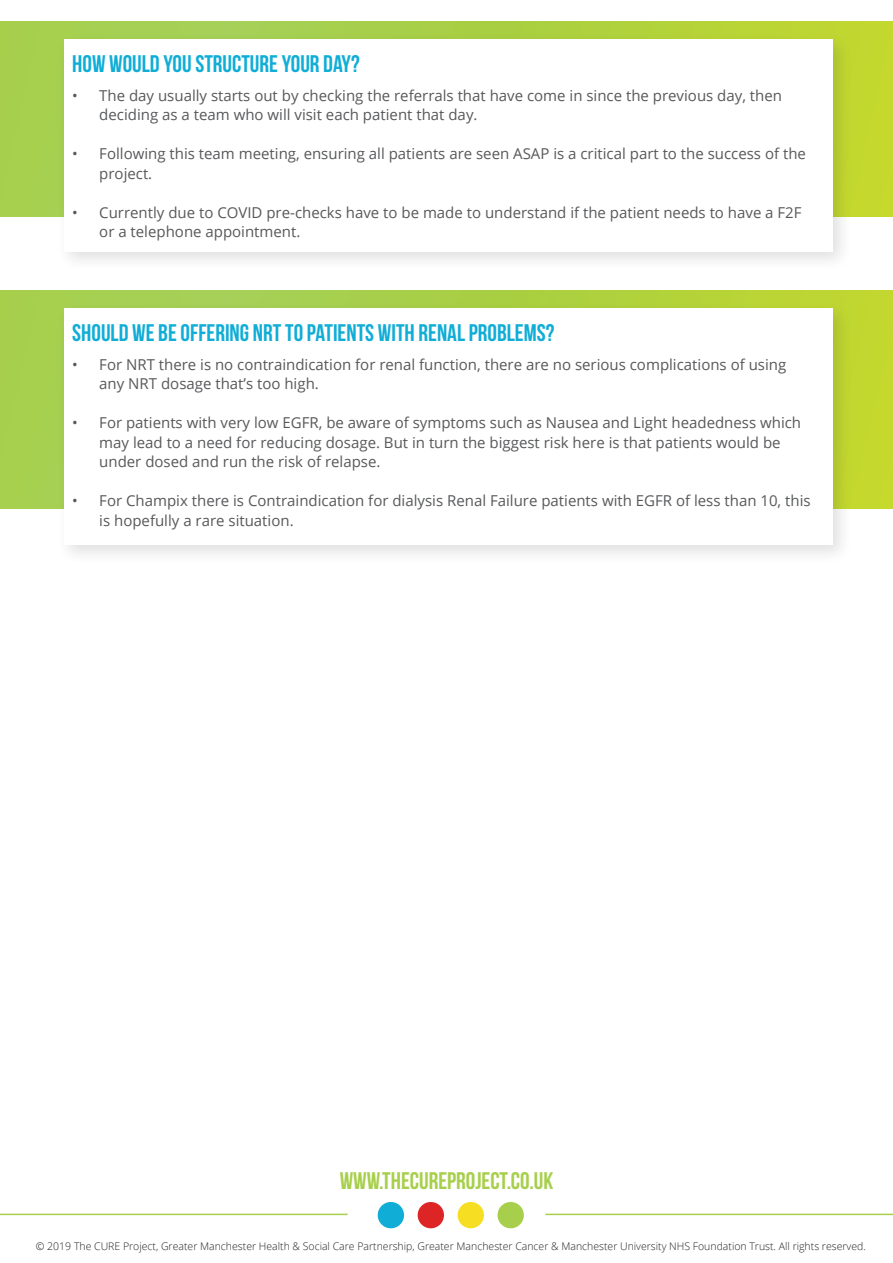
<style>
.page{position:relative;width:893px;height:1263px;background:#fff}
.page>*{position:absolute;margin:0;border:0;box-sizing:border-box;transform-origin:0 0}
.t1{font:700 24px "Bebas Neue";color:#10add7}
.t2{font:700 24px "Bebas Neue";color:#a7cf4b}
.t3{font:15px/19.5px "Open Sans";color:#57585a}
.t4{font:300 10.5px "Open Sans";color:#231f20}
</style>
<div class="page">
<hr style="left:545px;top:1213px;width:348px;height:2px;background:#a7cf4b">
<hr style="left:0;top:1213px;width:348px;height:2px;background:#a7cf4b">
<div style="left:378px;top:1202px;width:26px;height:26px;background:#10add7;border-radius:50%"></div>
<div style="left:458px;top:1202px;width:26px;height:26px;background:#f6de22;border-radius:50%"></div>
<div style="left:418px;top:1202px;width:26px;height:26px;background:#de2526;border-radius:50%"></div>
<div style="left:497px;top:1202px;width:27px;height:26px;background:#a7cf4b;border-radius:50%"></div>
<div style="left:0;top:21px;width:893px;height:196px;background:linear-gradient(to right,#9fce5a,#bbd530)"></div>
<div style="left:0;top:290px;width:893px;height:218px;background:linear-gradient(to right,#9fce5a,#bbd530)"></div>
<div style="left:55px;top:31px;width:798px;height:241px;background:#231f20;opacity:.14"></div>
<div style="left:64px;top:40px;width:768px;height:212px;background:#fff"></div>
<div style="left:55px;top:300px;width:798px;height:265px;background:#231f20;opacity:.14"></div>
<div style="left:64px;top:309px;width:768px;height:236px;background:#fff"></div>
<p class="t1" style="left:72px;top:50px;width:289px">HOW WOULD YOU STRUCTURE YOUR DAY?</p>
<p class="t3" style="left:99px;top:85px;width:684px;text-indent:-27px">• The day usually starts out by checking the referrals that have come in since the previous day, then deciding as a team who will visit each patient that day.</p>
<p class="t3" style="left:99px;top:143px;width:708px;text-indent:-27px">• Following this team meeting, ensuring all patients are seen ASAP is a critical part to the success of the project.</p>
<p class="t3" style="left:99px;top:202px;width:704px;text-indent:-27px">• Currently due to COVID pre-checks have to be made to understand if the patient needs to have a F2F or a telephone appointment.</p>
<p class="t1" style="left:72px;top:319px;width:484px">SHOULD WE BE OFFERING NRT TO PATIENTS WITH RENAL PROBLEMS?</p>
<p class="t3" style="left:99px;top:354px;width:688px;text-indent:-27px">• For NRT there is no contraindication for renal function, there are no serious complications of using any NRT dosage that’s too high.</p>
<p class="t3" style="left:99px;top:412px;width:703px;text-indent:-27px">• For patients with very low EGFR, be aware of symptoms such as Nausea and Light headedness which may lead to a need for reducing dosage. But in turn the biggest risk here is that patients would be under dosed and run the risk of relapse.</p>
<p class="t3" style="left:99px;top:490px;width:713px;text-indent:-27px">• For Champix there is Contraindication for dialysis Renal Failure patients with EGFR of less than 10, this is hopefully a rare situation.</p>
<p class="t2" style="left:340px;top:1167px;width:215px">WWW.THECUREPROJECT.CO.UK</p>
<p class="t4" style="left:36px;top:1239px;width:831px">© 2019 The CURE Project, Greater Manchester Health &amp; Social Care Partnership, Greater Manchester Cancer &amp; Manchester University NHS Foundation Trust. All rights reserved.</p>
</div>
